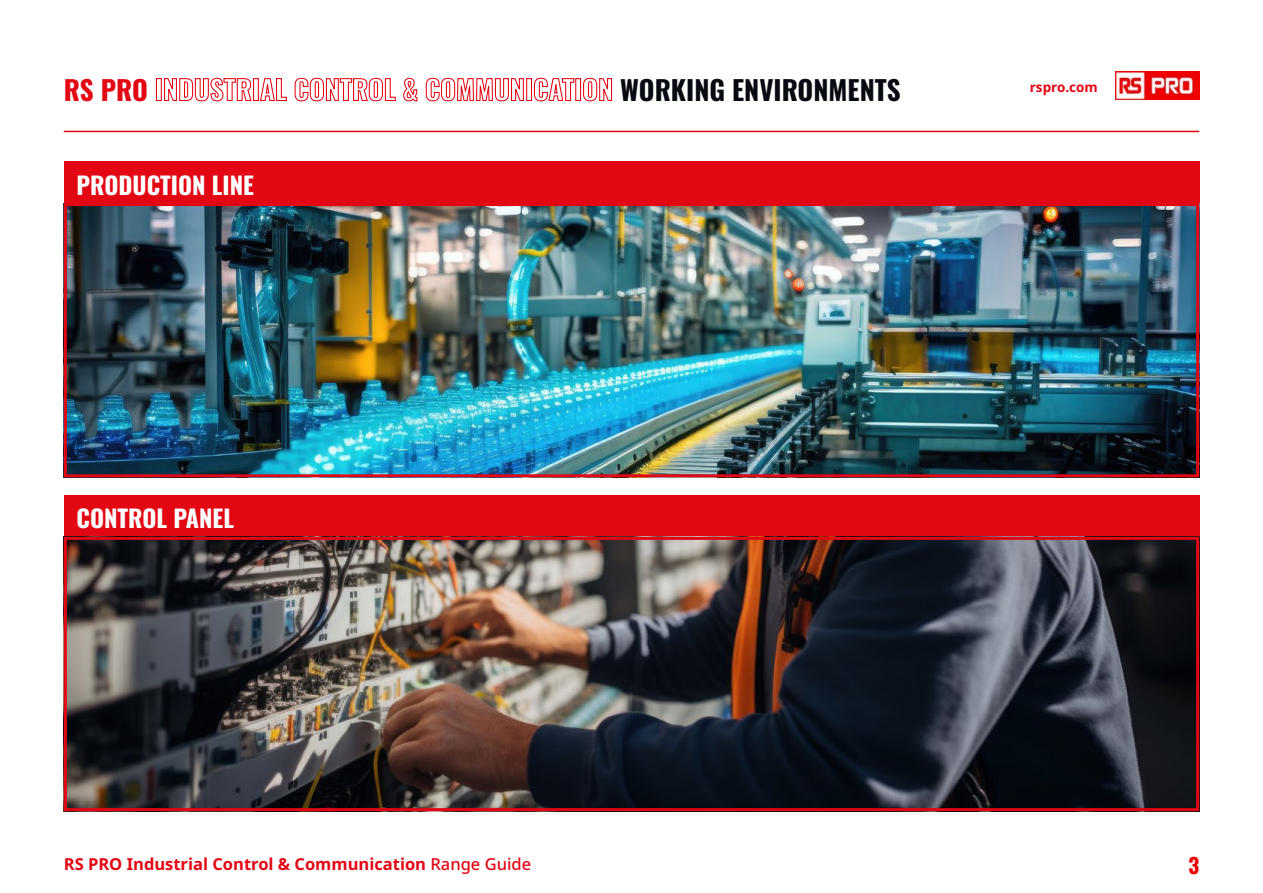
<style>
.page{position:relative;width:1263px;height:893px;background:#fff}
.page>*{position:absolute;margin:0;border:0;box-sizing:border-box;transform-origin:0 0}
.t1{font:700 27px "Oswald";color:#e30613}
.t2{font:700 24px "Oswald";color:#fff}
.t3{font:700 21px "Oswald";color:#ef0000}
.t4{font:700 16.5px "Noto Sans";color:#e30613}
.t5{font:700 13.5px "Noto Sans";color:#e30613}
.s1{color:#070a11}
.s2{font-weight:500}
</style>
<div class="page">
<hr style="left:64px;top:131px;width:1135px;height:1px;background:#e30613">
<img style="left:1115px;top:71px;width:84px;height:28px">
<div style="left:64px;top:162px;width:1135px;height:41px;background:#e30613"></div>
<img style="left:68px;top:207px;width:1127px;height:266px">
<div style="left:64px;top:203px;width:1135px;height:274px;border:3px solid #e30613"></div>
<div style="left:64px;top:495px;width:1135px;height:42px;background:#e30613"></div>
<img style="left:68px;top:541px;width:1127px;height:266px">
<div style="left:64px;top:537px;width:1135px;height:274px;border:3px solid #e30613"></div>
<p class="t1" style="left:64px;top:65px;width:838px">RS PRO INDUSTRIAL CONTROL &amp; COMMUNICATION <span class="s1">WORKING ENVIRONMENTS</span></p>
<p class="t2" style="left:77px;top:163px;width:179px">PRODUCTION LINE</p>
<p class="t2" style="left:77px;top:497px;width:159px">CONTROL PANEL</p>
<p class="t5" style="left:1030px;top:79px;width:69px">rspro.com</p>
<p class="t4" style="left:64px;top:854px;width:469px">RS PRO Industrial Control &amp; Communication <span class="s2">Range Guide</span></p>
<p class="t3" style="left:1188px;top:846px;width:12px">3</p>
</div>
